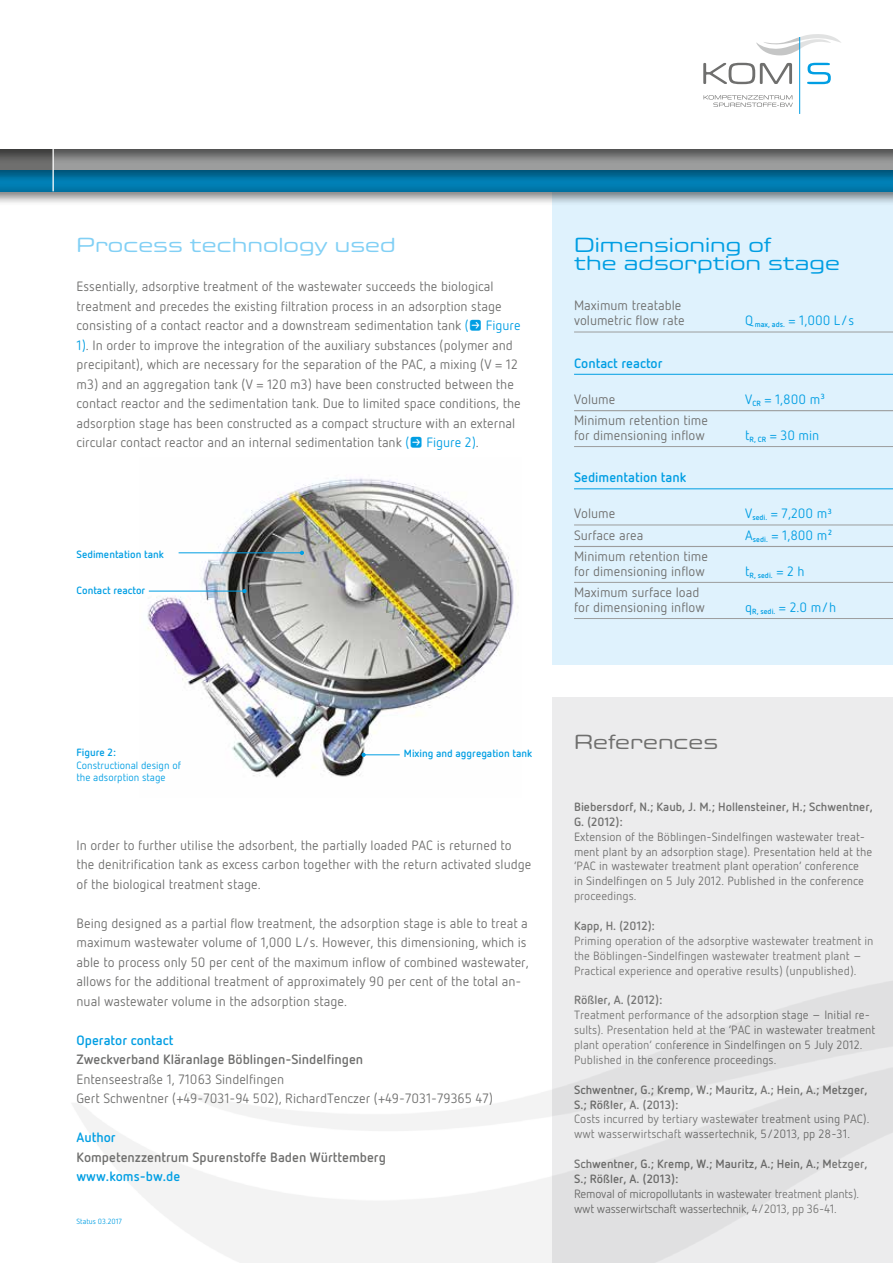
<style>
.page{position:relative;width:893px;height:1263px;background:#fff}
.page>*{position:absolute;margin:0;border:0;box-sizing:border-box;transform-origin:0 0}
.t1{font:21px/18px "Eurostile Candy LT Pro";color:#009ee3}
.t2{font:21px "Eurostile Candy LT Pro";color:#82d0f5}
.t3{font:21px "Eurostile Candy LT Pro";color:#6f6f6e}
.t4{font:13.5px/19.5px "Netto OT";color:#6f6f6e}
.t5{font:700 13.5px "Netto OT";color:#6f6f6e}
.t6{font:13.5px "Netto OT";color:#009ee3}
.t7{font:700 13.5px "Netto OT";color:#009ee3}
.t8{font:12px/14.9px "Netto OT";color:#6f6f6e}
.t9{font:700 12px/14.9px "Netto OT";color:#6f6f6e}
.t10{font:12px/14.9px "Netto OT";letter-spacing:-.02em;color:#6f6f6e}
.t11{font:700 10.5px "Netto OT";color:#009ee3}
.t12{font:10.5px/12.6px "Netto OT";color:#009ee3}
.t13{font:7.5px "Netto OT";color:#009ee3}
.t14{font:700 7.5px "Netto OT";color:#009ee3}
.s1{color:#009ee3}
.s2{font-family:"Button Bonus Rounded Negative";color:#009ee3}
</style>
<div class="page">
<div style="left:553px;top:191px;width:340px;height:473px;background:#dff2fd"></div>
<div style="left:553px;top:698px;width:340px;height:565px;background:#ececed"></div>
<div style="left:0;top:156px;width:893px;height:51px;background:#000;opacity:.5"></div>
<div style="left:0;top:170px;width:893px;height:21px;background:#0079ac"></div>
<div style="left:0;top:61px;width:893px;height:124px;background:#000;opacity:.5"></div>
<div style="left:0;top:149px;width:53px;height:21px;background:#6f6f6e"></div>
<div style="left:53px;top:149px;width:840px;height:21px;background:#9c9d9d"></div>
<div style="left:0;top:0;width:893px;height:164px;background:#000;opacity:.5"></div>
<div style="left:0;top:0;width:893px;height:149px;background:#fff"></div>
<hr style="left:53px;top:149px;width:1px;height:42px;background:#fff">
<hr style="left:574px;top:332px;width:319px;height:1px;background:#9c9d9d">
<hr style="left:574px;top:374px;width:319px;height:1px;background:#009ee3">
<hr style="left:574px;top:410px;width:319px;height:1px;background:#9c9d9d">
<hr style="left:574px;top:446px;width:319px;height:1px;background:#9c9d9d">
<hr style="left:574px;top:488px;width:319px;height:1px;background:#009ee3">
<hr style="left:574px;top:525px;width:319px;height:1px;background:#9c9d9d">
<hr style="left:574px;top:546px;width:319px;height:1px;background:#9c9d9d">
<hr style="left:574px;top:582px;width:319px;height:1px;background:#9c9d9d">
<hr style="left:574px;top:618px;width:319px;height:1px;background:#9c9d9d">
<svg style="left:756px;top:37px;width:43px;height:18px"></svg>
<svg style="left:703px;top:63px;width:89px;height:21px"></svg>
<svg style="left:807px;top:63px;width:24px;height:21px"></svg>
<svg style="left:704px;top:95px;width:89px;height:12px"></svg>
<svg style="left:800px;top:34px;width:41px;height:28px"></svg>
<hr style="left:799px;top:37px;width:1px;height:77px;background:#009ee3">
<img style="left:147px;top:478px;width:367px;height:300px">
<hr style="left:149px;top:591px;width:95px;height:1px;background:#009ee3">
<svg style="left:242px;top:589px;width:5px;height:4px"></svg>
<hr style="left:179px;top:552px;width:123px;height:1px;background:#009ee3">
<svg style="left:300px;top:551px;width:4px;height:4px"></svg>
<svg style="left:361px;top:753px;width:5px;height:4px"></svg>
<hr style="left:364px;top:754px;width:36px;height:1px;background:#009ee3">
<h1 class="t2" style="left:77px;top:233px;width:321px">Process technology used</h1>
<p class="t4" style="left:77px;top:276px;width:446px">Essentially, adsorptive treatment of the wastewater succeeds the biological treatment and precedes the existing filtration process in an adsorption stage consisting of a contact reactor and a downstream sedimentation tank <span class="s1">(</span><span class="s2">P</span> <span class="s1">Figure 1)</span>. In order to improve the integration of the auxiliary substances (polymer and precipitant), which are necessary for the separation of the PAC, a mixing (V = 12 m3) and an aggregation tank (V = 120 m3) have been constructed between the contact reactor and the sedimentation tank. Due to limited space conditions, the adsorption stage has been constructed as a compact structure with an external circular contact reactor and an internal sedimentation tank <span class="s1">(</span><span class="s2">P</span> <span class="s1">Figure 2)</span>.</p>
<p class="t11" style="left:77px;top:548px;width:89px">Sedimentation tank</p>
<p class="t11" style="left:77px;top:584px;width:70px">Contact reactor</p>
<h1 class="t1" style="left:574px;top:236px;width:268px">Dimensioning of<br>the adsorption stage</h1>
<p class="t4" style="left:574px;top:298px;width:112px;line-height:14.9px">Maximum treatable volumetric flow rate</p>
<p class="t6" style="left:745px;top:312px;width:110px">Q <sub>max,</sub> <sub>ads.</sub> = 1,000 L/s</p>
<p class="t7" style="left:574px;top:354px;width:90px">Contact reactor</p>
<p class="t4" style="left:574px;top:389px;width:43px">Volume</p>
<p class="t6" style="left:745px;top:391px;width:81px">V<sub>CR</sub> = 1,800 m<sup>3</sup></p>
<p class="t4" style="left:574px;top:413px;width:135px;line-height:14.9px">Minimum retention time for dimensioning inflow</p>
<p class="t6" style="left:745px;top:427px;width:76px">t<sub>R,</sub> <sub>CR</sub> = 30 min</p>
<p class="t7" style="left:574px;top:469px;width:114px">Sedimentation tank</p>
<p class="t4" style="left:574px;top:503px;width:43px">Volume</p>
<p class="t6" style="left:745px;top:505px;width:88px">V<sub>sedi.</sub> = 7,200 m<sup>3</sup></p>
<p class="t4" style="left:574px;top:525px;width:71px">Surface area</p>
<p class="t6" style="left:745px;top:526px;width:88px">A<sub>sedi.</sub> = 1,800 m<sup>2</sup></p>
<p class="t4" style="left:574px;top:548px;width:135px;line-height:14.9px">Minimum retention time for dimensioning inflow</p>
<p class="t14" style="left:745px;top:570px;width:61px"><sup>t</sup>R, sedi. <sup>=</sup> <sup>2</sup> <sup>h</sup></p>
<p class="t4" style="left:574px;top:584px;width:132px;line-height:14.9px">Maximum surface load for dimensioning inflow</p>
<p class="t6" style="left:745px;top:599px;width:92px">q<sub>R,</sub> <sub>sedi.</sub> = 2.0 m/h</p>
<p class="t11" style="left:77px;top:746px;width:41px">Figure 2:</p>
<p class="t12" style="left:77px;top:758px;width:106px">Constructional design of the adsorption stage</p>
<p class="t11" style="left:404px;top:747px;width:130px">Mixing and aggregation tank</p>
<p class="t4" style="left:77px;top:835px;width:456px">In order to further utilise the adsorbent, the partially loaded PAC is returned to the denitrification tank as excess carbon together with the return activated sludge of the biological treatment stage.</p>
<p class="t4" style="left:77px;top:913px;width:454px">Being designed as a partial flow treatment, the adsorption stage is able to treat a maximum wastewater volume of 1,000 L/s. However, this dimensioning, which is able to process only 50 per cent of the maximum inflow of combined wastewater, allows for the additional treatment of approximately 90 per cent of the total an&shy;nual wastewater volume in the adsorption stage.</p>
<p class="t7" style="left:77px;top:1032px;width:98px">Operator contact</p>
<p class="t5" style="left:77px;top:1051px;width:288px">Zweckverband Kläranlage Böblingen-Sindelfingen</p>
<p class="t4" style="left:77px;top:1069px;width:418px">Entenseestraße 1, 71063 Sindelfingen<br>Gert Schwentner (+49-7031-94 502), RichardTenczer (+49-7031-79365 47)</p>
<p class="t7" style="left:77px;top:1129px;width:41px">Author</p>
<p class="t5" style="left:77px;top:1148px;width:311px">Kompetenzzentrum Spurenstoffe Baden Württemberg</p>
<p class="t7" style="left:77px;top:1168px;width:105px">www.koms-bw.de</p>
<p class="t13" style="left:77px;top:1217px;width:47px">Status 03.2017</p>
<h1 class="t3" style="left:574px;top:730px;width:146px">References</h1>
<p class="t9" style="left:574px;top:799px;width:300px">Biebersdorf, N.; Kaub, J. M.; Hollensteiner, H.; Schwentner,<br>G. (2012):</p>
<p class="t8" style="left:574px;top:829px;width:300px">Extension of the Böblingen-Sindelfingen wastewater treat&shy;ment plant by an adsorption stage). Presentation held at the ‘PAC in wastewater treatment plant operation’ conference<br>in Sindelfingen on 5 July 2012. Published in the conference proceedings.</p>
<p class="t9" style="left:574px;top:918px;width:82px">Kapp, H. (2012):</p>
<p class="t8" style="left:574px;top:933px;width:301px">Priming operation of the adsorptive wastewater treatment in the Böblingen-Sindelfingen wastewater treatment plant –<br>Practical experience and operative results) (unpublished).</p>
<p class="t9" style="left:574px;top:992px;width:90px">Rößler, A. (2012):</p>
<p class="t8" style="left:574px;top:1007px;width:303px">Treatment performance of the adsorption stage – Initial re&shy;sults). Presentation held at the ‘PAC in wastewater treatment plant operation’ conference in Sindelfingen on 5 July 2012.<br>Published in the conference proceedings.</p>
<p class="t9" style="left:574px;top:1082px;width:295px">Schwentner, G.; Kremp, W.; Mauritz, A.; Hein, A.; Metzger,<br>S.; Rößler, A. (2013):</p>
<p class="t8" style="left:574px;top:1111px;width:297px">Costs incurred by tertiary wastewater treatment using PAC). wwt wasserwirtschaft wassertechnik, 5/2013, pp 28-31.</p>
<p class="t9" style="left:574px;top:1156px;width:295px">Schwentner, G.; Kremp, W.; Mauritz, A.; Hein, A.; Metzger,<br>S.; Rößler, A. (2013):</p>
<p class="t10" style="left:574px;top:1186px;width:287px">Removal of micropollutants in wastewater treatment plants). wwt wasserwirtschaft wassertechnik, 4/2013, pp 36-41.</p>
</div>
